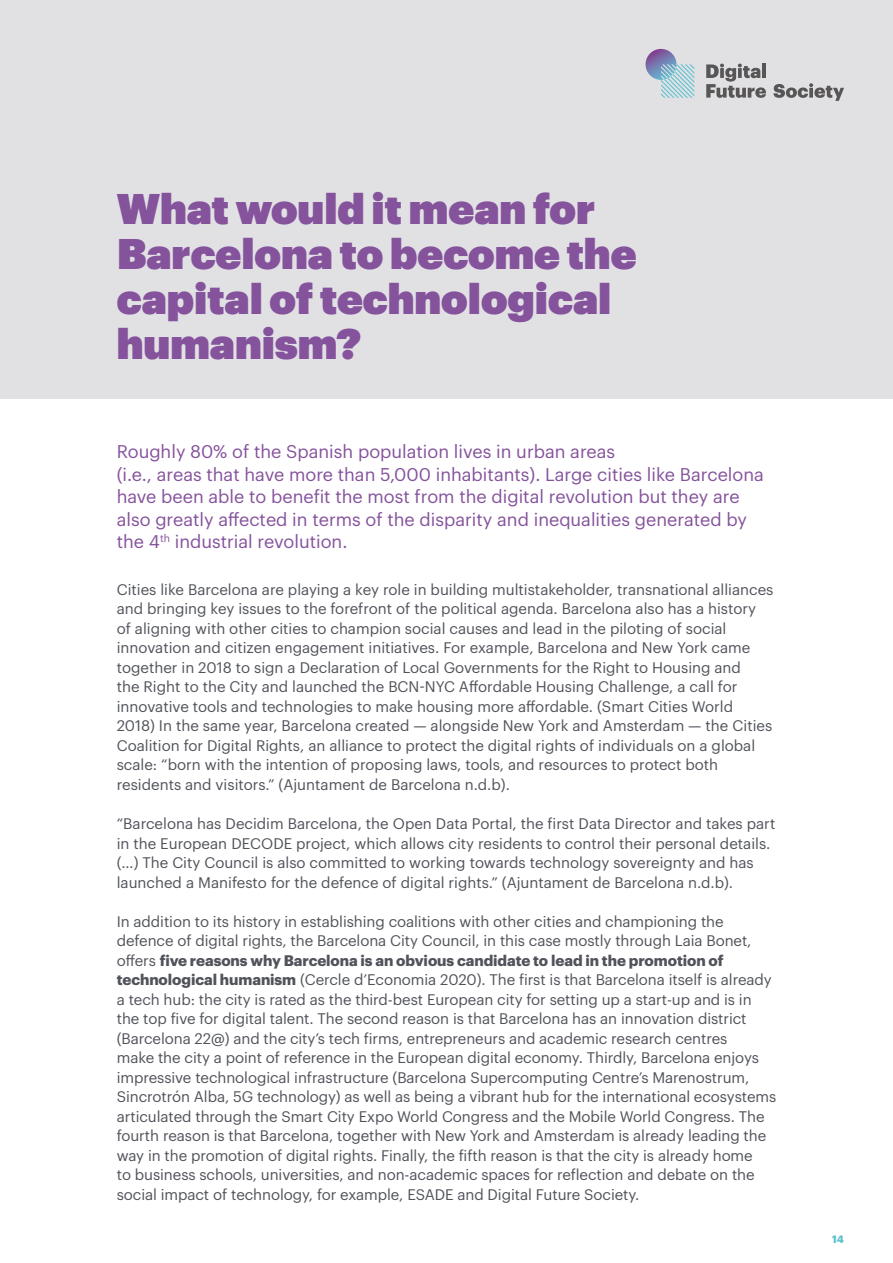
<style>
.page{position:relative;width:893px;height:1263px;background:#fff}
.page>*{position:absolute;margin:0;border:0;box-sizing:border-box;transform-origin:0 0}
.t1{font:42px "Graphik Super";color:#85529c}
.intro_abordaje{font:18px/22.5px "Graphik";color:#85529c}
.texto{font:15px/19.5px "Graphik";letter-spacing:-.005em;color:#50535a}
.t2{font:700 10.5px "Graphik";color:#5ac1d0}
.s1{font-weight:700}
</style>
<div class="page">
<div style="left:0;top:0;width:893px;height:398px;background:#e1e1e4"></div>
<svg style="left:706px;top:64px;width:60px;height:34px"></svg>
<svg style="left:773px;top:83px;width:71px;height:18px"></svg>
<svg style="left:645px;top:49px;width:49px;height:49px"></svg>
<p class="t1" style="left:117px;top:176px;width:480px">What would it mean for</p>
<p class="t1" style="left:117px;top:221px;width:521px">Barcelona to become the</p>
<p class="t1" style="left:117px;top:266px;width:496px">capital of technological</p>
<p class="t1" style="left:117px;top:311px;width:246px">humanism?</p>
<p class="intro_abordaje" style="left:117px;top:439px;width:649px">Roughly 80% of the Spanish population lives in urban areas<br>(i.e., areas that have more than 5,000 inhabitants). Large cities like Barcelona have been able to benefit the most from the digital revolution but they are also greatly affected in terms of the disparity and inequalities generated by the 4<sup>th</sup> industrial revolution.</p>
<p class="texto" style="left:117px;top:578px;width:658px">Cities like Barcelona are playing a key role in building multistakeholder, transnational alliances and bringing key issues to the forefront of the political agenda. Barcelona also has a history of aligning with other cities to champion social causes and lead in the piloting of social innovation and citizen engagement initiatives. For example, Barcelona and New York came together in 2018 to sign a Declaration of Local Governments for the Right to Housing and<br>the Right to the City and launched the BCN-NYC Affordable Housing Challenge, a call for innovative tools and technologies to make housing more affordable. (Smart Cities World 2018) In the same year, Barcelona created — alongside New York and Amsterdam — the Cities Coalition for Digital Rights, an alliance to protect the digital rights of individuals on a global scale: “born with the intention of proposing laws, tools, and resources to protect both residents and visitors.” (Ajuntament de Barcelona n.d.b).</p>
<p class="texto" style="left:117px;top:812px;width:660px">“Barcelona has Decidim Barcelona, the Open Data Portal, the first Data Director and takes part in the European DECODE project, which allows city residents to control their personal details. (…) The City Council is also committed to working towards technology sovereignty and has launched a Manifesto for the defence of digital rights.” (Ajuntament de Barcelona n.d.b).</p>
<p class="texto" style="left:117px;top:910px;width:661px">In addition to its history in establishing coalitions with other cities and championing the defence of digital rights, the Barcelona City Council, in this case mostly through Laia Bonet, offers <span class="s1">five reasons why Barcelona is an obvious candidate to lead in the promotion of technological humanism</span> (Cercle d’Economia 2020). The first is that Barcelona itself is already a tech hub: the city is rated as the third-best European city for setting up a start-up and is in the top five for digital talent. The second reason is that Barcelona has an innovation district (Barcelona 22@) and the city’s tech firms, entrepreneurs and academic research centres<br>make the city a point of reference in the European digital economy. Thirdly, Barcelona enjoys impressive technological infrastructure (Barcelona Supercomputing Centre’s Marenostrum, Sincrotrón Alba, 5G technology) as well as being a vibrant hub for the international ecosystems articulated through the Smart City Expo World Congress and the Mobile World Congress. The fourth reason is that Barcelona, together with New York and Amsterdam is already leading the way in the promotion of digital rights. Finally, the fifth reason is that the city is already home<br>to business schools, universities, and non-academic spaces for reflection and debate on the social impact of technology, for example, ESADE and Digital Future Society.</p>
<p class="t2" style="left:832px;top:1231px;width:13px">14</p>
</div>
